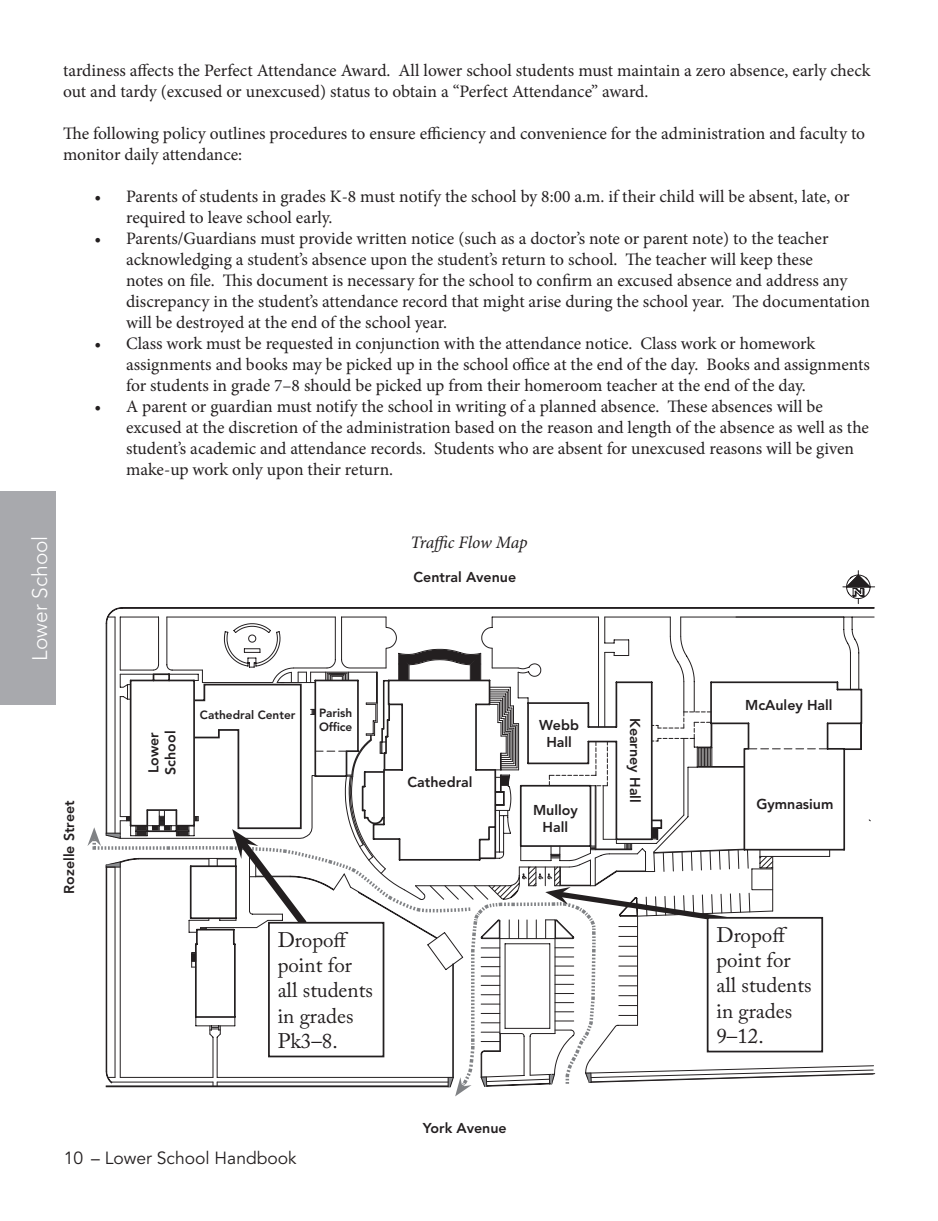
<style>
.page{position:relative;width:938px;height:1221px;background:#fff}
.page>*{position:absolute;margin:0;border:0;box-sizing:border-box;transform-origin:0 0}
.t1{font:21px/25.2px "Adobe Caslon Pro";color:#231f20}
.t2{font:300 21px "Avenir LT Std";color:#fff}
.t3{font:17.5px/21px "Minion Pro";letter-spacing:-.005em;color:#231f20}
.t4{font:17.5px "Avenir LT Std";color:#231f20}
.t5{font:italic 17.5px "Minion Pro";letter-spacing:-.015em;color:#231f20}
.t6{font:800 14.17px/17px "Avenir LT Std";color:#231f20;text-align:center}
.t7{font:800 11.9px/14.2px "Avenir LT Std";color:#231f20}
</style>
<div class="page">
<div style="left:0;top:491px;width:55px;height:214px;background:#a8a9ad"></div>
<svg style="left:842px;top:570px;width:33px;height:34px"></svg>
<svg style="left:87px;top:616px;width:788px;height:481px"></svg>
<p class="t3" style="left:63px;top:60px;width:808px">tardiness affects the Perfect Attendance Award. All lower school students must maintain a zero absence, early check out and tardy (excused or unexcused) status to obtain a “Perfect Attendance” award.</p>
<p class="t3" style="left:63px;top:123px;width:803px">The following policy outlines procedures to ensure efficiency and convenience for the administration and faculty to monitor daily attendance:</p>
<p class="t3" style="left:126px;top:186px;width:725px;text-indent:-32px">• Parents of students in grades K-8 must notify the school by 8:00 a.m. if their child will be absent, late, or required to leave school early.</p>
<p class="t3" style="left:126px;top:228px;width:745px;text-indent:-32px">• Parents/Guardians must provide written notice (such as a doctor’s note or parent note) to the teacher acknowledging a student’s absence upon the student’s return to school. The teacher will keep these<br>notes on file. This document is necessary for the school to confirm an excused absence and address any discrepancy in the student’s attendance record that might arise during the school year. The documentation will be destroyed at the end of the school year.</p>
<p class="t3" style="left:126px;top:333px;width:745px;text-indent:-32px">• Class work must be requested in conjunction with the attendance notice. Class work or homework assignments and books may be picked up in the school office at the end of the day. Books and assignments for students in grade 7–8 should be picked up from their homeroom teacher at the end of the day.</p>
<p class="t3" style="left:126px;top:396px;width:744px;text-indent:-32px">• A parent or guardian must notify the school in writing of a planned absence. These absences will be excused at the discretion of the administration based on the reason and length of the absence as well as the student’s academic and attendance records. Students who are absent for unexcused reasons will be given make-up work only upon their return.</p>
<p class="t2" style="left:28px;top:661px;width:127px;rotate:-90deg">Lower School</p>
<p class="t6" style="left:61px;top:894px;width:95px;rotate:-90deg">Rozelle Street</p>
<p class="t5" style="left:410px;top:531px;width:119px">Traffic Flow Map</p>
<p class="t6" style="left:413px;top:569px;width:104px">Central Avenue</p>
<p class="t6" style="left:145px;top:775px;width:46px;text-align:left;rotate:-90deg">Lower<br>School</p>
<p class="t7" style="left:200px;top:708px;width:97px">Cathedral Center</p>
<p class="t7" style="left:319px;top:706px;width:35px">Parish<br>Office</p>
<p class="t6" style="left:407px;top:774px;width:67px">Cathedral</p>
<p class="t6" style="left:539px;top:717px;width:41px">Webb<br>Hall</p>
<p class="t6" style="left:533px;top:802px;width:46px">Mulloy<br>Hall</p>
<p class="t6" style="left:643px;top:718px;width:86px;rotate:90deg">Kearney Hall</p>
<p class="t6" style="left:745px;top:696px;width:89px">McAuley Hall</p>
<p class="t6" style="left:756px;top:795px;width:79px">Gymnasium</p>
<p class="t1" style="left:278px;top:927px;width:97px">Dropoff point for all students in grades<br>Pk3–8.</p>
<p class="t1" style="left:716px;top:922px;width:97px">Dropoff point for all students in grades<br>9–12.</p>
<p class="t4" style="left:64px;top:1148px;width:234px">10 – Lower School Handbook</p>
<p class="t6" style="left:423px;top:1119px;width:85px">York Avenue</p>
</div>
